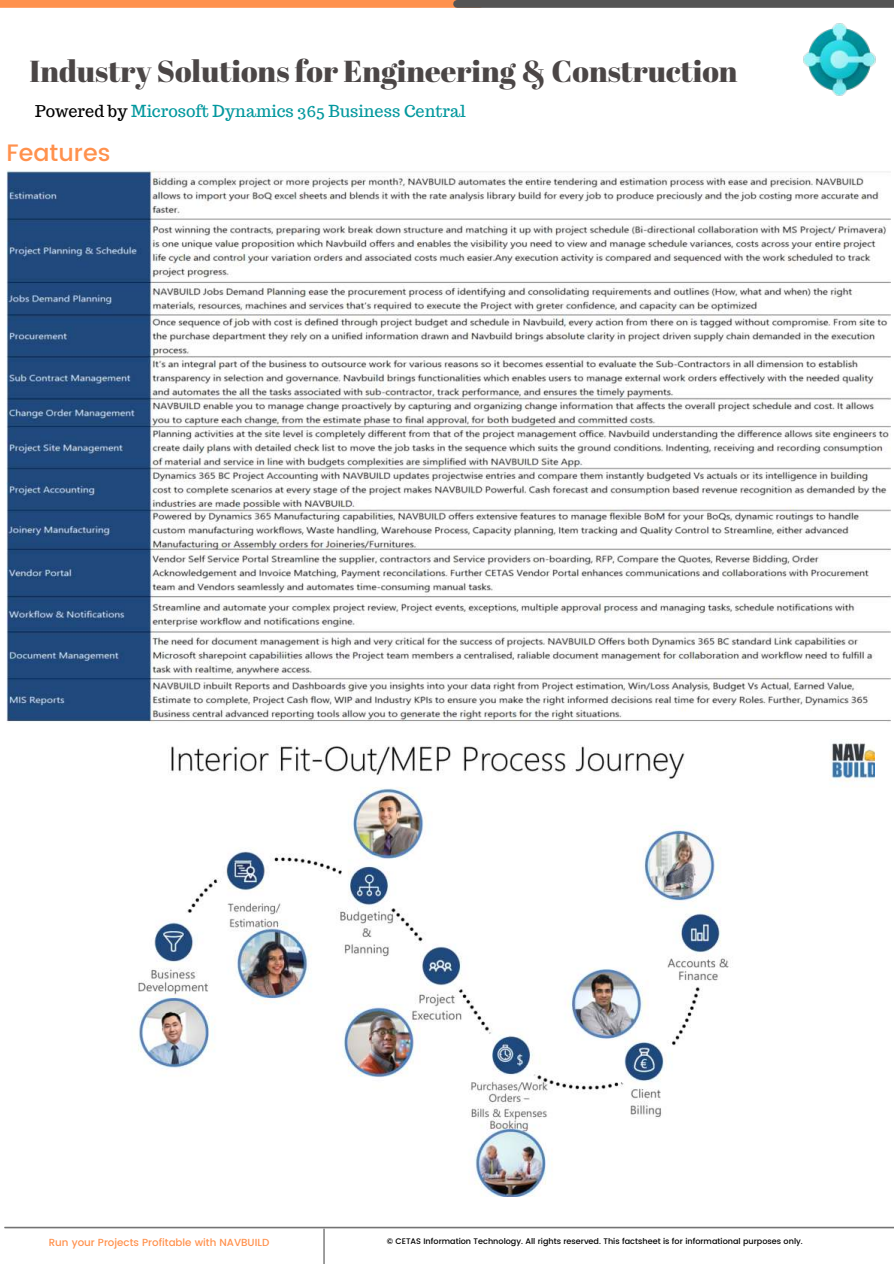
<style>
.page{position:relative;width:894px;height:1264px;background:#fff}
.page>*{position:absolute;margin:0;border:0;box-sizing:border-box;transform-origin:0 0}
.t1{font:30.3px "Abril Fatface";color:#4b4646}
.t2{font:500 23.7px "Poppins";color:#ff914d}
.t3{font:16.2px "Trocchi";color:#03989e}
.t4{font:500 10.2px "Poppins";color:#ff914d}
.t5{font:500 8.1px "Poppins";color:#000}
.s1{color:#000}
</style>
<div class="page">
<div style="left:0;top:0;width:479px;height:8px;background:#ff914d"></div>
<div style="left:457px;top:0;width:436px;height:8px;background:#545454"></div>
<hr style="left:5px;top:1226px;width:888px;height:2px;background:#737373">
<hr style="left:323px;top:1228px;width:1px;height:35px;background:#545454">
<img style="left:7px;top:170px;width:883px;height:553px">
<img style="left:803px;top:23px;width:73px;height:73px">
<img style="left:132px;top:743px;width:742px;height:453px">
<h1 class="t1" style="left:30px;top:49px;width:709px">Industry Solutions for Engineering &amp; Construction</h1>
<h3 class="t3" style="left:35px;top:101px;width:432px"><span class="s1">Powered by</span> Microsoft Dynamics 365 Business Central</h3>
<h2 class="t2" style="left:7px;top:135px;width:105px">Features</h2>
<p class="t4" style="left:49px;top:1234px;width:222px">Run your Projects Profitable with NAVBUILD</p>
<p class="t5" style="left:386px;top:1234px;width:417px">© CETAS Information Technology. All rights reserved. This factsheet is for informational purposes only.</p>
</div>
